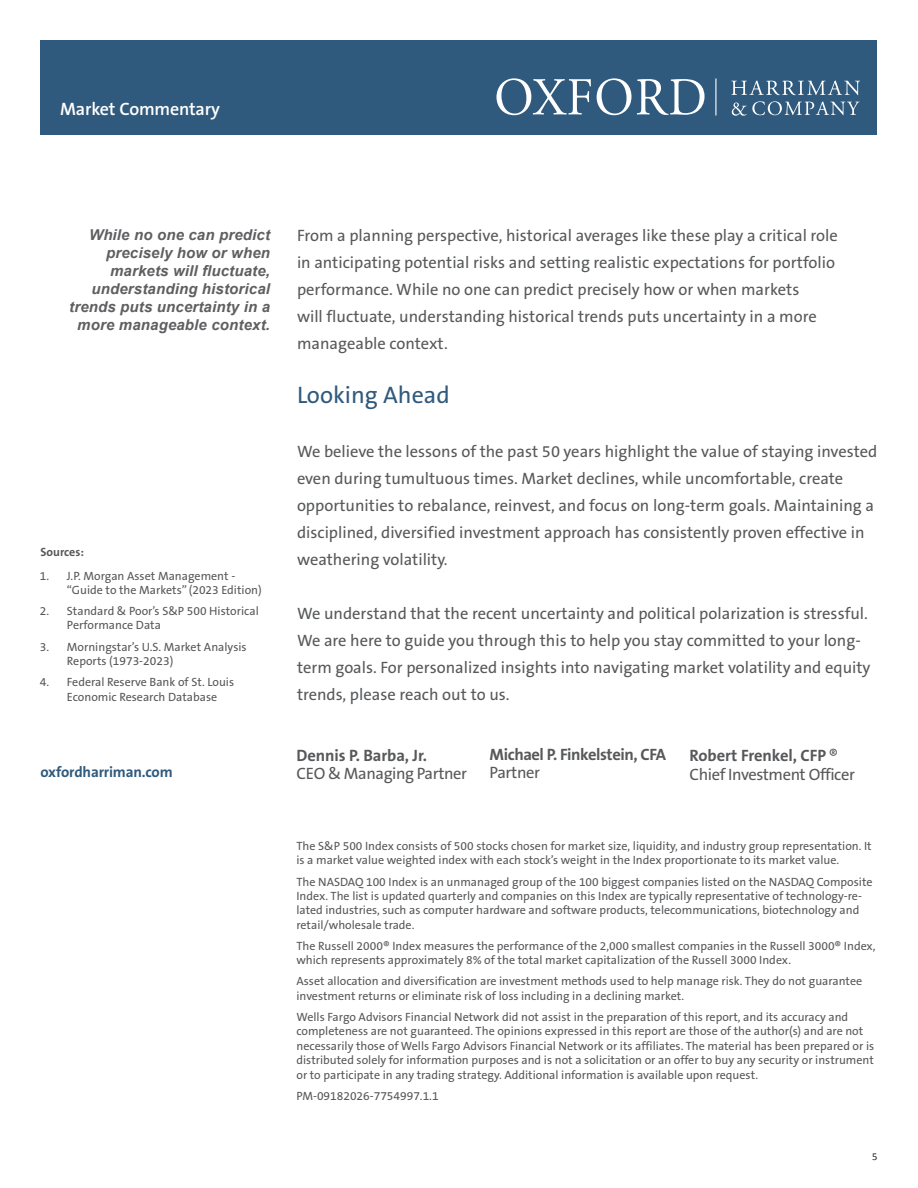
<style>
.page{position:relative;width:918px;height:1188px;background:#fff}
.page>*{position:absolute;margin:0;border:0;box-sizing:border-box;transform-origin:0 0}
.Content{font:24px "The Sans B5 Plain";color:#305a7d}
.t1{font:600 18px "The Sans B6";letter-spacing:-.01em;color:#fff}
.Content-2{font:16.5px/27px "The Sans B5 Plain";color:#57585a}
.Content-3{font:16.5px/18px "The Sans B5 Plain";letter-spacing:-.025em;color:#57585a}
.t2{font:700 16.5px/18px "The Sans B7";letter-spacing:-.025em;color:#57585a}
.Column_Excerpt{font:italic 700 15px/18px "Arial";letter-spacing:.01em;color:#5f5f62;text-align:right}
.t3{font:700 15px "The Sans B7";letter-spacing:-.01em;color:#305a7d}
.t4{font:12px/14.4px "The Sans B5 Plain";color:#57585a}
.t5{font:700 12px "The Sans B7";color:#57585a}
.t6{font:10.5px "Calibri";color:#231f20}
.s1{font-family:"The Sans B5 Plain";font-weight:400}
.s2{font-family:"The Sans B7";font-weight:700}
</style>
<div class="page">
<div style="left:40px;top:40px;width:838px;height:95px;background:#305a7d"></div>
<svg style="left:496px;top:78px;width:95px;height:37px"></svg>
<svg style="left:597px;top:78px;width:108px;height:37px"></svg>
<svg style="left:731px;top:80px;width:129px;height:15px"></svg>
<svg style="left:732px;top:101px;width:128px;height:15px"></svg>
<hr style="left:715px;top:79px;width:1px;height:36px;background:#fff">
<p class="t1" style="left:60px;top:99px;width:161px">Market Commentary</p>
<p class="Column_Excerpt" style="left:69px;top:227px;width:202px">While no one can predict precisely how or when markets will fluctuate, understanding historical trends puts uncertainty in a more manageable context.</p>
<p class="t5" style="left:40px;top:545px;width:45px">Sources:</p>
<p class="t4" style="left:67px;top:569px;width:196px;text-indent:-27px">1. J.P. Morgan Asset Management - “Guide to the Markets” (2023 Edition)</p>
<p class="t4" style="left:67px;top:604px;width:193px;text-indent:-27px">2. Standard &amp; Poor’s S&amp;P 500 Historical<br>Performance Data</p>
<p class="t4" style="left:67px;top:640px;width:181px;text-indent:-27px">3. Morningstar’s U.S. Market Analysis<br>Reports (1973-2023)</p>
<p class="t4" style="left:67px;top:675px;width:169px;text-indent:-27px">4. Federal Reserve Bank of St. Louis<br>Economic Research Database</p>
<p class="t3" style="left:40px;top:764px;width:134px">oxfordharriman.com</p>
<p class="Content-2" style="left:297px;top:223px;width:542px">From a planning perspective, historical averages like these play a critical role in anticipating potential risks and setting realistic expectations for portfolio performance. While no one can predict precisely how or when markets<br>will fluctuate, understanding historical trends puts uncertainty in a more manageable context.</p>
<p class="Content" style="left:297px;top:382px;width:154px">Looking Ahead</p>
<p class="Content-2" style="left:297px;top:439px;width:582px">We believe the lessons of the past 50 years highlight the value of staying invested even during tumultuous times. Market declines, while uncomfortable, create opportunities to rebalance, reinvest, and focus on long-term goals. Maintaining a disciplined, diversified investment approach has consistently proven effective in weathering volatility.</p>
<p class="Content-2" style="left:297px;top:601px;width:575px">We understand that the recent uncertainty and political polarization is stressful.<br>We are here to guide you through this to help you stay committed to your long&shy;term goals. For personalized insights into navigating market volatility and equity trends, please reach out to us.</p>
<p class="t2" style="left:490px;top:746px;width:178px">Michael P. Finkelstein, CFA<br><span class="s1">Partner</span></p>
<p class="Content-3" style="left:296px;top:747px;width:172px"><span class="s2">Dennis P. Barba, Jr.<br></span>CEO &amp; Managing Partner</p>
<p class="Content-3" style="left:690px;top:746px;width:167px;line-height:19.8px"><span class="s2">Robert Frenkel, CFP</span> ®<br>Chief Investment Officer</p>
<p class="t4" style="left:296px;top:839px;width:577px">The S&amp;P 500 Index consists of 500 stocks chosen for market size, liquidity, and industry group representation. It is a market value weighted index with each stock’s weight in the Index proportionate to its market value.</p>
<p class="t4" style="left:296px;top:875px;width:578px">The NASDAQ 100 Index is an unmanaged group of the 100 biggest companies listed on the NASDAQ Composite Index. The list is updated quarterly and companies on this Index are typically representative of technology-re&shy;lated industries, such as computer hardware and software products, telecommunications, biotechnology and retail/wholesale trade.</p>
<p class="t4" style="left:296px;top:939px;width:581px">The Russell 2000® Index measures the performance of the 2,000 smallest companies in the Russell 3000® Index, which represents approximately 8% of the total market capitalization of the Russell 3000 Index.</p>
<p class="t4" style="left:296px;top:975px;width:567px">Asset allocation and diversification are investment methods used to help manage risk. They do not guarantee investment returns or eliminate risk of loss including in a declining market.</p>
<p class="t4" style="left:296px;top:1010px;width:579px">Wells Fargo Advisors Financial Network did not assist in the preparation of this report, and its accuracy and completeness are not guaranteed. The opinions expressed in this report are those of the author(s) and are not necessarily those of Wells Fargo Advisors Financial Network or its affiliates. The material has been prepared or is distributed solely for information purposes and is not a solicitation or an offer to buy any security or instrument or to participate in any trading strategy. Additional information is available upon request.</p>
<p class="t4" style="left:296px;top:1089px;width:144px">PM-09182026-7754997.1.1</p>
<p class="t6" style="left:872px;top:1149px;width:7px">5</p>
</div>
